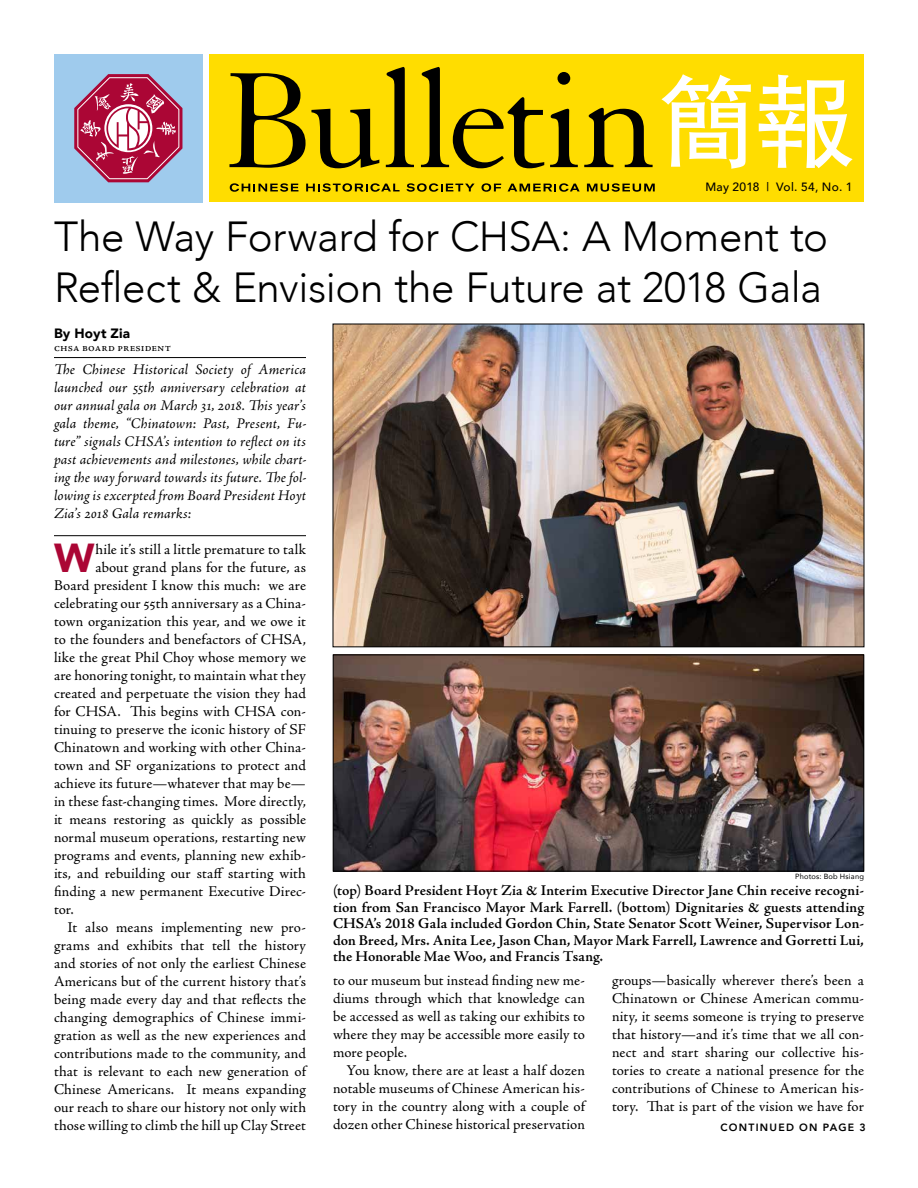
<style>
.page{position:relative;width:918px;height:1188px;background:#fff}
.page>*{position:absolute;margin:0;border:0;box-sizing:border-box;transform-origin:0 0}
.t1{font:300 42px/51px "Avenir";letter-spacing:-.01em;color:#000}
.t2{font:900 40.35px "Avenir";color:#ab0635}
.t3{font:15px/18px "Adobe Jenson Pro";letter-spacing:.01em;color:#000;text-align:justify}
.t4{font:italic 15px/18px "Adobe Jenson Pro";letter-spacing:.01em;color:#000;text-align:justify}
.t5{font:600 15px/16.5px "Adobe Jenson Pro";letter-spacing:.005em;color:#000;text-align:justify}
.t6{font:900 13.5px "Avenir";letter-spacing:.015em;color:#000}
.t7{font:500 12px "Avenir";letter-spacing:.025em;color:#000}
.t8{font:12px "Adobe Jenson Pro";letter-spacing:.01em;color:#000}
.t9{font:800 10.5px "Avenir";letter-spacing:.12em;color:#000}
.t10{font:7.5px "Avenir";letter-spacing:.025em;color:#000}
</style>
<div class="page">
<div style="left:209px;top:54px;width:655px;height:148px;background:#fd0"></div>
<svg style="left:661px;top:74px;width:90px;height:95px"></svg>
<svg style="left:759px;top:75px;width:94px;height:93px"></svg>
<svg style="left:230px;top:73px;width:149px;height:95px"></svg>
<svg style="left:386px;top:67px;width:28px;height:100px"></svg>
<svg style="left:421px;top:67px;width:123px;height:101px"></svg>
<svg style="left:550px;top:72px;width:28px;height:95px"></svg>
<svg style="left:584px;top:108px;width:69px;height:59px"></svg>
<svg style="left:230px;top:183px;width:68px;height:9px"></svg>
<svg style="left:306px;top:183px;width:94px;height:9px"></svg>
<svg style="left:406px;top:183px;width:69px;height:9px"></svg>
<svg style="left:482px;top:183px;width:19px;height:9px"></svg>
<svg style="left:508px;top:183px;width:72px;height:9px"></svg>
<svg style="left:587px;top:183px;width:68px;height:9px"></svg>
<div style="left:54px;top:54px;width:149px;height:148px;background:#9fcbed"></div>
<svg style="left:74px;top:74px;width:108px;height:108px"></svg>
<img style="left:335px;top:326px;width:527px;height:319px">
<hr style="left:54px;top:357px;width:252px;height:1px;background:#000">
<hr style="left:54px;top:535px;width:252px;height:1px;background:#000">
<img style="left:335px;top:657px;width:527px;height:212px">
<div style="left:333px;top:655px;width:531px;height:216px;border:1px solid #000"></div>
<p class="t7" style="left:705px;top:177px;width:149px">May 2018 | Vol. 54, No. 1</p>
<h1 class="t1" style="left:54px;top:211px;width:776px">The Way Forward for CHSA: A Moment to<br>Reflect &amp; Envision the Future at 2018 Gala</h1>
<p class="t6" style="left:54px;top:321px;width:78px">By Hoyt Zia</p>
<p class="t8" style="left:54px;top:341px;width:119px">CHSA Board president</p>
<p class="t4" style="left:54px;top:361px;width:254px">The Chinese Historical Society of America launched our 55th anniversary celebration at our annual gala on March 31, 2018. This year’s gala theme, “Chinatown: Past, Present, Fu&shy;ture” signals CHSA’s intention to reflect on its past achievements and milestones, while chart&shy;ing the way forward towards its future. The fol&shy;lowing is excerpted from Board President Hoyt Zia’s 2018 Gala remarks:</p>
<h2 class="t2" style="left:54px;top:523px;width:42px">W</h2>
<p class="t3" style="left:95px;top:540px;width:212px">hile it’s still a little premature to talk</p>
<p class="t3" style="left:95px;top:558px;width:212px">about grand plans for the future, as</p>
<p class="t3" style="left:54px;top:576px;width:254px">Board president I know this much: we are</p>
<p class="t3" style="left:54px;top:594px;width:253px">celebrating our 55th anniversary as a China-</p>
<p class="t3" style="left:54px;top:612px;width:253px">town organization this year, and we owe it</p>
<p class="t3" style="left:54px;top:630px;width:254px">to the founders and benefactors of CHSA,</p>
<p class="t3" style="left:54px;top:648px;width:254px">like the great Phil Choy whose memory we</p>
<p class="t3" style="left:54px;top:666px;width:253px">are honoring tonight, to maintain what they</p>
<p class="t3" style="left:54px;top:684px;width:253px">created and perpetuate the vision they had</p>
<p class="t3" style="left:54px;top:702px;width:253px">for CHSA. This begins with CHSA con-</p>
<p class="t3" style="left:54px;top:720px;width:253px">tinuing to preserve the iconic history of SF</p>
<p class="t3" style="left:54px;top:738px;width:253px">Chinatown and working with other China-</p>
<p class="t3" style="left:54px;top:756px;width:253px">town and SF organizations to protect and</p>
<p class="t3" style="left:54px;top:774px;width:253px">achieve its future—whatever that may be—</p>
<p class="t3" style="left:54px;top:792px;width:254px">in these fast-changing times. More directly,</p>
<p class="t3" style="left:54px;top:810px;width:253px">it means restoring as quickly as possible</p>
<p class="t3" style="left:54px;top:828px;width:253px">normal museum operations, restarting new</p>
<p class="t3" style="left:54px;top:846px;width:253px">programs and events, planning new exhib-</p>
<p class="t3" style="left:54px;top:864px;width:253px">its, and rebuilding our staff starting with</p>
<p class="t3" style="left:54px;top:882px;width:253px">finding a new permanent Executive Direc-</p>
<p class="t3" style="left:54px;top:900px;width:21px">tor.</p>
<p class="t3" style="left:68px;top:918px;width:240px">It also means implementing new pro-</p>
<p class="t3" style="left:54px;top:936px;width:254px">grams and exhibits that tell the history</p>
<p class="t3" style="left:54px;top:954px;width:253px">and stories of not only the earliest Chinese</p>
<p class="t3" style="left:54px;top:972px;width:254px">Americans but of the current history that’s</p>
<p class="t3" style="left:54px;top:990px;width:254px">being made every day and that reflects the</p>
<p class="t3" style="left:54px;top:1008px;width:253px">changing demographics of Chinese immi-</p>
<p class="t3" style="left:54px;top:1026px;width:253px">gration as well as the new experiences and</p>
<p class="t3" style="left:54px;top:1044px;width:253px">contributions made to the community, and</p>
<p class="t3" style="left:54px;top:1062px;width:253px">that is relevant to each new generation of</p>
<p class="t3" style="left:54px;top:1080px;width:254px">Chinese Americans. It means expanding</p>
<p class="t3" style="left:54px;top:1098px;width:254px">our reach to share our history not only with</p>
<p class="t3" style="left:54px;top:1116px;width:253px">those willing to climb the hill up Clay Street</p>
<p class="t10" style="left:795px;top:870px;width:70px">Photos: Bob Hsiang</p>
<p class="t5" style="left:333px;top:883px;width:533px">(top) Board President Hoyt Zia &amp; Interim Executive Director Jane Chin receive recogni&shy;tion from San Francisco Mayor Mark Farrell. (bottom) Dignitaries &amp; guests attending CHSA’s 2018 Gala included Gordon Chin, State Senator Scott Weiner, Supervisor Lon&shy;don Breed, Mrs. Anita Lee, Jason Chan, Mayor Mark Farrell, Lawrence and Gorretti Lui, the Honorable Mae Woo, and Francis Tsang.</p>
<p class="t3" style="left:333px;top:972px;width:254px">to our museum but instead finding new me&shy;diums through which that knowledge can be accessed as well as taking our exhibits to where they may be accessible more easily to more people.</p>
<p class="t3" style="left:333px;top:1062px;width:254px;text-indent:14px">You know, there are at least a half dozen notable museums of Chinese American his&shy;tory in the country along with a couple of dozen other Chinese historical preservation</p>
<p class="t3" style="left:612px;top:972px;width:254px">groups—basically wherever there’s been a Chinatown or Chinese American commu&shy;nity, it seems someone is trying to preserve that history—and it’s time that we all con&shy;nect and start sharing our collective his&shy;tories to create a national presence for the contributions of Chinese to American his&shy;tory. That is part of the vision we have for</p>
<p class="t9" style="left:720px;top:1119px;width:147px">CONTINUED ON PAGE 3</p>
</div>
